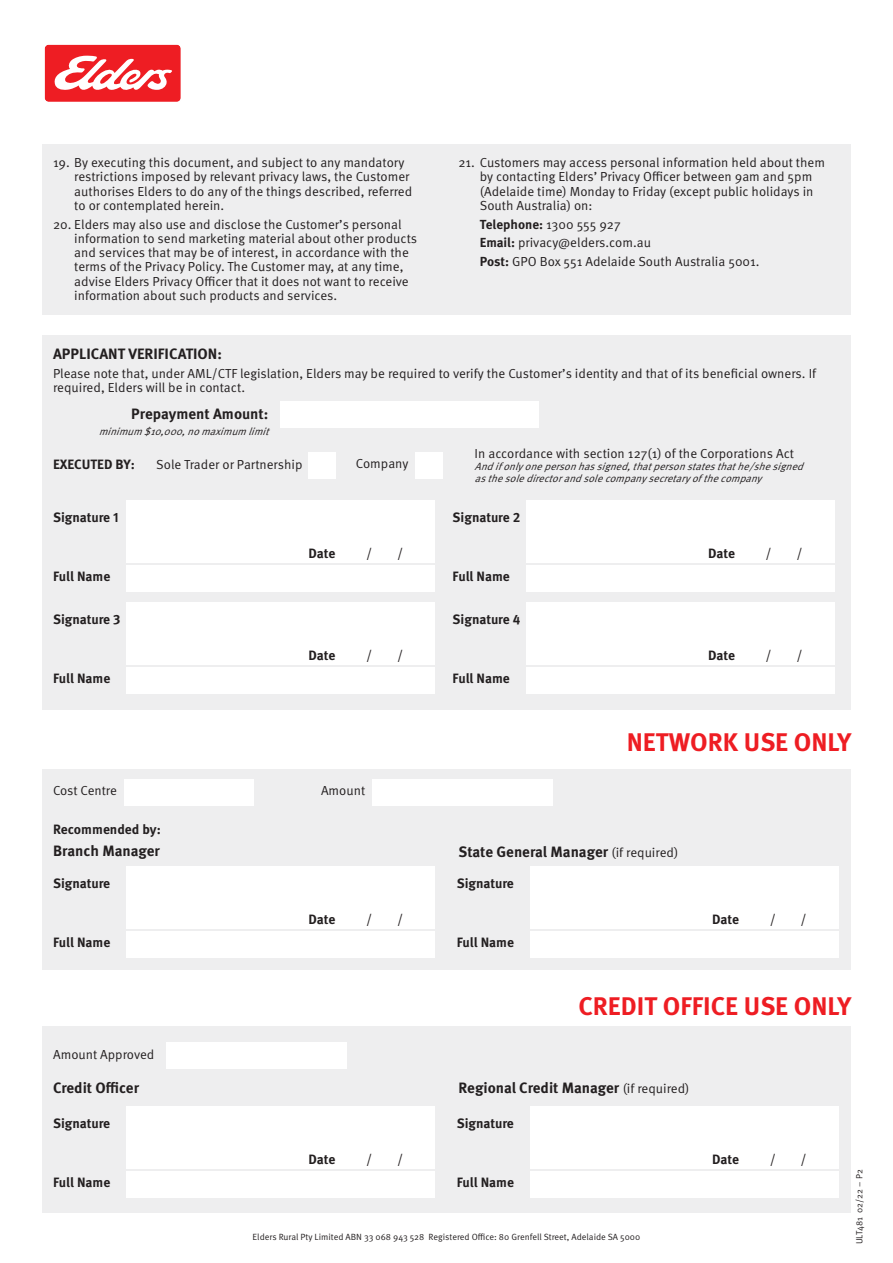
<style>
.page{position:relative;width:893px;height:1263px;background:#fff}
.page>*{position:absolute;margin:0;border:0;box-sizing:border-box;transform-origin:0 0}
.t1{font:700 25.5px "Meta OT";color:#ee1d23}
.t2{font:700 15px "Meta OT";color:#231f20}
.t3{font:700 15px "Meta Pro";color:#231f20}
.t4{font:700 13.5px "Meta OT";color:#231f20}
.t5{font:700 13.5px "Meta Pro";letter-spacing:-.005em;color:#231f20}
.t6{font:13.5px "Meta Pro Norm";color:#231f20}
.t7{font:13.2px/14.2px "Meta Pro Norm";color:#231f20}
.t8{font:700 13.2px "Meta Pro";color:#231f20}
.t9{font:italic 10.5px/12px "Meta Pro Norm";color:#231f20}
.t10{font:9px "Meta Pro Norm";color:#231f20}
.s1{font-family:"Meta Pro Norm";font-weight:400}
.s2{font-family:"Meta Pro";font-weight:700}
.s3{font-family:"Meta Pro Norm";font-weight:400;font-size:13.2px}
</style>
<div class="page">
<div style="left:42px;top:145px;width:809px;height:170px;background:#eeeeef"></div>
<div style="left:42px;top:335px;width:809px;height:374px;background:#eeeeef"></div>
<div style="left:42px;top:769px;width:809px;height:201px;background:#eeeeef"></div>
<div style="left:42px;top:1026px;width:809px;height:187px;background:#eeeeef"></div>
<div style="left:126px;top:565px;width:309px;height:26px;background:#fff"></div>
<div style="left:126px;top:501px;width:309px;height:62px;background:#fff"></div>
<div style="left:530px;top:931px;width:309px;height:26px;background:#fff"></div>
<div style="left:530px;top:867px;width:309px;height:62px;background:#fff"></div>
<div style="left:530px;top:1171px;width:309px;height:26px;background:#fff"></div>
<div style="left:530px;top:1107px;width:309px;height:62px;background:#fff"></div>
<div style="left:126px;top:931px;width:309px;height:26px;background:#fff"></div>
<div style="left:126px;top:867px;width:309px;height:62px;background:#fff"></div>
<div style="left:126px;top:1171px;width:309px;height:26px;background:#fff"></div>
<div style="left:126px;top:1107px;width:309px;height:62px;background:#fff"></div>
<div style="left:526px;top:565px;width:309px;height:26px;background:#fff"></div>
<div style="left:526px;top:501px;width:309px;height:62px;background:#fff"></div>
<div style="left:126px;top:667px;width:309px;height:26px;background:#fff"></div>
<div style="left:126px;top:602px;width:309px;height:63px;background:#fff"></div>
<div style="left:526px;top:667px;width:309px;height:26px;background:#fff"></div>
<div style="left:526px;top:602px;width:309px;height:63px;background:#fff"></div>
<div style="left:281px;top:401px;width:258px;height:26px;background:#fff"></div>
<div style="left:124px;top:779px;width:130px;height:26px;background:#fff"></div>
<div style="left:373px;top:779px;width:180px;height:26px;background:#fff"></div>
<div style="left:166px;top:1043px;width:180px;height:26px;background:#fff"></div>
<div style="left:308px;top:453px;width:28px;height:26px;background:#fff"></div>
<div style="left:415px;top:453px;width:27px;height:26px;background:#fff"></div>
<div style="left:44px;top:44px;width:138px;height:59px;background:#ee1d23;border-radius:5px"></div>
<svg style="left:54px;top:56px;width:118px;height:34px"></svg>
<div style="left:43px;top:43px;width:139px;height:61px;border:2px solid #fff;border-radius:5px"></div>
<p class="t7" style="left:74px;top:155px;width:339px;text-indent:-21px">19. By executing this document, and subject to any mandatory restrictions imposed by relevant privacy laws, the Customer authorises Elders to do any of the things described, referred to or contemplated herein.</p>
<p class="t7" style="left:74px;top:216px;width:344px;text-indent:-21px">20. Elders may also use and disclose the Customer’s personal information to send marketing material about other products and services that may be of interest, in accordance with the terms of the Privacy Policy. The Customer may, at any time, advise Elders Privacy Officer that it does not want to receive information about such products and services.</p>
<p class="t7" style="left:480px;top:155px;width:347px;text-indent:-21px">21. Customers may access personal information held about them by contacting Elders’ Privacy Officer between 9am and 5pm (Adelaide time) Monday to Friday (except public holidays in South Australia) on:</p>
<p class="t8" style="left:480px;top:214px;width:142px">Telephone: <span class="s1">1300 555 927</span></p>
<p class="t7" style="left:480px;top:232px;width:281px;line-height:18.5px"><span class="s2">Email:</span> privacy@elders.com.au<br><span class="s2">Post:</span> GPO Box 551 Adelaide South Australia 5001.</p>
<p class="t2" style="left:53px;top:345px;width:170px">APPLICANT VERIFICATION:</p>
<p class="t7" style="left:53px;top:365px;width:765px">Please note that, under AML/CTF legislation, Elders may be required to verify the Customer’s identity and that of its beneficial owners. If required, Elders will be in contact.</p>
<p class="t2" style="left:131px;top:404px;width:138px">Prepayment Amount:</p>
<p class="t9" style="left:99px;top:424px;width:177px">minimum$10,000,nomaximumlimit</p>
<p class="t5" style="left:53px;top:454px;width:83px">EXECUTED BY:</p>
<p class="t7" style="left:156px;top:456px;width:148px">Sole Trader or Partnership</p>
<p class="t4" style="left:53px;top:509px;width:67px">Signature 1</p>
<p class="t7" style="left:356px;top:456px;width:54px">Company</p>
<p class="t4" style="left:53px;top:568px;width:59px">Full Name</p>
<p class="t4" style="left:53px;top:611px;width:69px">Signature 3</p>
<p class="t4" style="left:53px;top:670px;width:59px">Full Name</p>
<p class="t7" style="left:53px;top:782px;width:65px">Cost Centre</p>
<p class="t4" style="left:53px;top:821px;width:109px">Recommended by:</p>
<p class="t2" style="left:53px;top:842px;width:108px">Branch Manager</p>
<p class="t4" style="left:53px;top:875px;width:59px">Signature</p>
<p class="t4" style="left:53px;top:934px;width:59px">Full Name</p>
<p class="t7" style="left:53px;top:1046px;width:103px">Amount Approved</p>
<p class="t2" style="left:53px;top:1079px;width:87px">Credit Officer</p>
<p class="t4" style="left:53px;top:1115px;width:59px">Signature</p>
<p class="t5" style="left:308px;top:543px;width:28px">Date</p>
<p class="t6" style="left:366px;top:543px;width:8px">/</p>
<p class="t6" style="left:397px;top:543px;width:8px">/</p>
<p class="t5" style="left:308px;top:645px;width:28px">Date</p>
<p class="t6" style="left:366px;top:645px;width:8px">/</p>
<p class="t6" style="left:397px;top:645px;width:8px">/</p>
<p class="t7" style="left:321px;top:782px;width:46px">Amount</p>
<p class="t5" style="left:308px;top:909px;width:28px">Date</p>
<p class="t6" style="left:366px;top:909px;width:8px">/</p>
<p class="t6" style="left:397px;top:909px;width:8px">/</p>
<p class="t5" style="left:308px;top:1149px;width:28px">Date</p>
<p class="t6" style="left:366px;top:1149px;width:8px">/</p>
<p class="t6" style="left:397px;top:1149px;width:8px">/</p>
<p class="t7" style="left:475px;top:445px;width:321px">In accordance with section 127(1) of the Corporations Act</p>
<p class="t9" style="left:475px;top:460px;width:335px">Andifonlyonepersonhassigned,thatpersonstatesthathe/shesigned asthesoledirectorandsolecompanysecretaryofthecompany</p>
<p class="t4" style="left:453px;top:509px;width:69px">Signature 2</p>
<p class="t4" style="left:453px;top:568px;width:59px">Full Name</p>
<p class="t4" style="left:453px;top:611px;width:69px">Signature 4</p>
<p class="t4" style="left:453px;top:670px;width:59px">Full Name</p>
<p class="t5" style="left:708px;top:543px;width:28px">Date</p>
<p class="t6" style="left:765px;top:543px;width:8px">/</p>
<p class="t6" style="left:796px;top:543px;width:8px">/</p>
<p class="t5" style="left:708px;top:645px;width:28px">Date</p>
<p class="t6" style="left:765px;top:645px;width:8px">/</p>
<p class="t6" style="left:796px;top:645px;width:8px">/</p>
<h1 class="t1" style="left:627px;top:727px;width:226px">NETWORK USE ONLY</h1>
<p class="t3" style="left:458px;top:839px;width:221px">State General Manager <span class="s3">(if required)</span></p>
<p class="t4" style="left:457px;top:875px;width:59px">Signature</p>
<p class="t4" style="left:457px;top:934px;width:59px">Full Name</p>
<p class="t5" style="left:712px;top:909px;width:28px">Date</p>
<p class="t6" style="left:770px;top:909px;width:8px">/</p>
<p class="t6" style="left:801px;top:909px;width:8px">/</p>
<h1 class="t1" style="left:578px;top:991px;width:274px">CREDIT OFFICE USE ONLY</h1>
<p class="t3" style="left:458px;top:1076px;width:233px">Regional Credit Manager <span class="s3">(if required)</span></p>
<p class="t4" style="left:457px;top:1115px;width:59px">Signature</p>
<p class="t5" style="left:712px;top:1149px;width:28px">Date</p>
<p class="t6" style="left:770px;top:1149px;width:8px">/</p>
<p class="t6" style="left:801px;top:1149px;width:8px">/</p>
<p class="t4" style="left:53px;top:1174px;width:59px">Full Name</p>
<p class="t4" style="left:457px;top:1174px;width:59px">Full Name</p>
<p class="t10" style="left:253px;top:1230px;width:389px">Elders Rural Pty Limited ABN 33 068 943 528 Registered Office: 80 Grenfell Street, Adelaide SA 5000</p>
<p class="t10" style="left:852px;top:1244px;width:76px;rotate:-90deg">ULT481 02/22 – P2</p>
</div>
